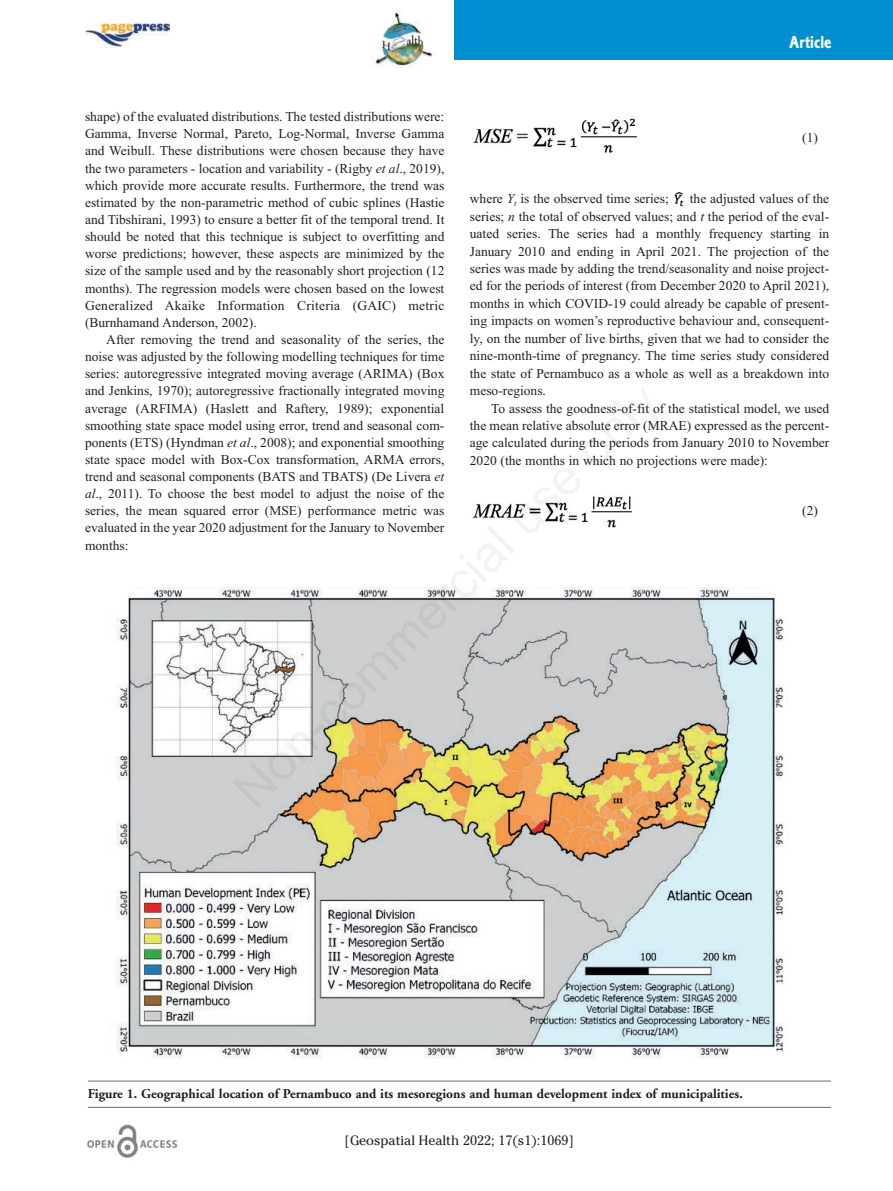
<style>
.page{position:relative;width:893px;height:1191px;background:#fff}
.page>*{position:absolute;margin:0;border:0;box-sizing:border-box;transform-origin:0 0}
.t1{font:18px "Corinthian Bold Condensed Plain";color:#fff}
.t2{font:13.5px/17.1px "Times New Roman";color:#231f20;text-align:justify}
.t3{font:700 13.5px "Adobe Garamond";color:#231f20}
.t4{font:13.5px "Cheltenham";color:#231f20}
.s1{font-style:italic}
</style>
<div class="page">
<div style="left:454px;top:0;width:439px;height:60px;background:#008ed2"></div>
<img style="left:373px;top:11px;width:60px;height:57px">
<img style="left:473px;top:118px;width:164px;height:35px">
<img style="left:674px;top:192px;width:10px;height:15px">
<img style="left:472px;top:496px;width:160px;height:32px">
<img style="left:86px;top:1124px;width:92px;height:35px">
<img style="left:85px;top:22px;width:84px;height:25px">
<hr style="left:88px;top:1080px;width:743px;height:1px;background:#6c6d70">
<hr style="left:88px;top:1107px;width:743px;height:1px;background:#6c6d70">
<img style="left:116px;top:587px;width:668px;height:472px">
<p class="t2" style="left:85px;top:108px;width:361px">shape) of the evaluated distributions. The tested distributions were:<br>Gamma, Inverse Normal, Pareto, Log-Normal, Inverse Gamma and Weibull. These distributions were chosen because they have the two parameters - location and variability - (Rigby <span class="s1">et al</span>., 2019), which provide more accurate results. Furthermore, the trend was estimated by the non-parametric method of cubic splines (Hastie and Tibshirani, 1993) to ensure a better fit of the temporal trend. It should be noted that this technique is subject to overfitting and worse predictions; however, these aspects are minimized by the size of the sample used and by the reasonably short projection (12 months). The regression models were chosen based on the lowest Generalized Akaike Information Criteria (GAIC) metric (Burnhamand Anderson, 2002).</p>
<p class="t2" style="left:85px;top:331px;width:361px;text-indent:21px">After removing the trend and seasonality of the series, the noise was adjusted by the following modelling techniques for time series: autoregressive integrated moving average (ARIMA) (Box and Jenkins, 1970); autoregressive fractionally integrated moving average (ARFIMA) (Haslett and Raftery, 1989); exponential smoothing state space model using error, trend and seasonal com&shy;ponents (ETS) (Hyndman <span class="s1">et al</span>., 2008); and exponential smoothing state space model with Box-Cox transformation, ARMA errors, trend and seasonal components (BATS and TBATS) (De Livera <span class="s1">et al</span>., 2011). To choose the best model to adjust the noise of the series, the mean squared error (MSE) performance metric was evaluated in the year 2020 adjustment for the January to November months:</p>
<h1 class="t1" style="left:789px;top:36px;width:44px">Article</h1>
<p class="t2" style="left:802px;top:129px;width:17px">(1)</p>
<p class="t2" style="left:470px;top:190px;width:361px;text-indent:220px">the adjusted values of the series; <span class="s1">n</span> the total of observed values; and <span class="s1">t</span> the period of the eval&shy;uated series. The series had a monthly frequency starting in January 2010 and ending in April 2021. The projection of the series was made by adding the trend/seasonality and noise project&shy;ed for the periods of interest (from December 2020 to April 2021), months in which COVID-19 could already be capable of present&shy;ing impacts on women’s reproductive behaviour and, consequent&shy;ly, on the number of live births, given that we had to consider the nine-month-time of pregnancy. The time series study considered the state of Pernambuco as a whole as well as a breakdown into meso-regions.</p>
<p class="t2" style="left:470px;top:399px;width:361px;text-indent:21px">To assess the goodness-of-fit of the statistical model, we used the mean relative absolute error (MRAE) expressed as the percent&shy;age calculated during the periods from January 2010 to November 2020 (the months in which no projections were made):</p>
<p class="t2" style="left:802px;top:502px;width:17px">(2)</p>
<p class="t2" style="left:470px;top:190px;width:200px">where <span class="s1">Y</span><sub>t</sub> is the observed time series;</p>
<p class="t3" style="left:88px;top:1088px;width:656px">Figure 1. Geographical location of Pernambuco and its mesoregions and human development index of municipalities.</p>
<p class="t4" style="left:345px;top:1132px;width:231px">[Geospatial Health 2022; 17(s1):1069]</p>
</div>
